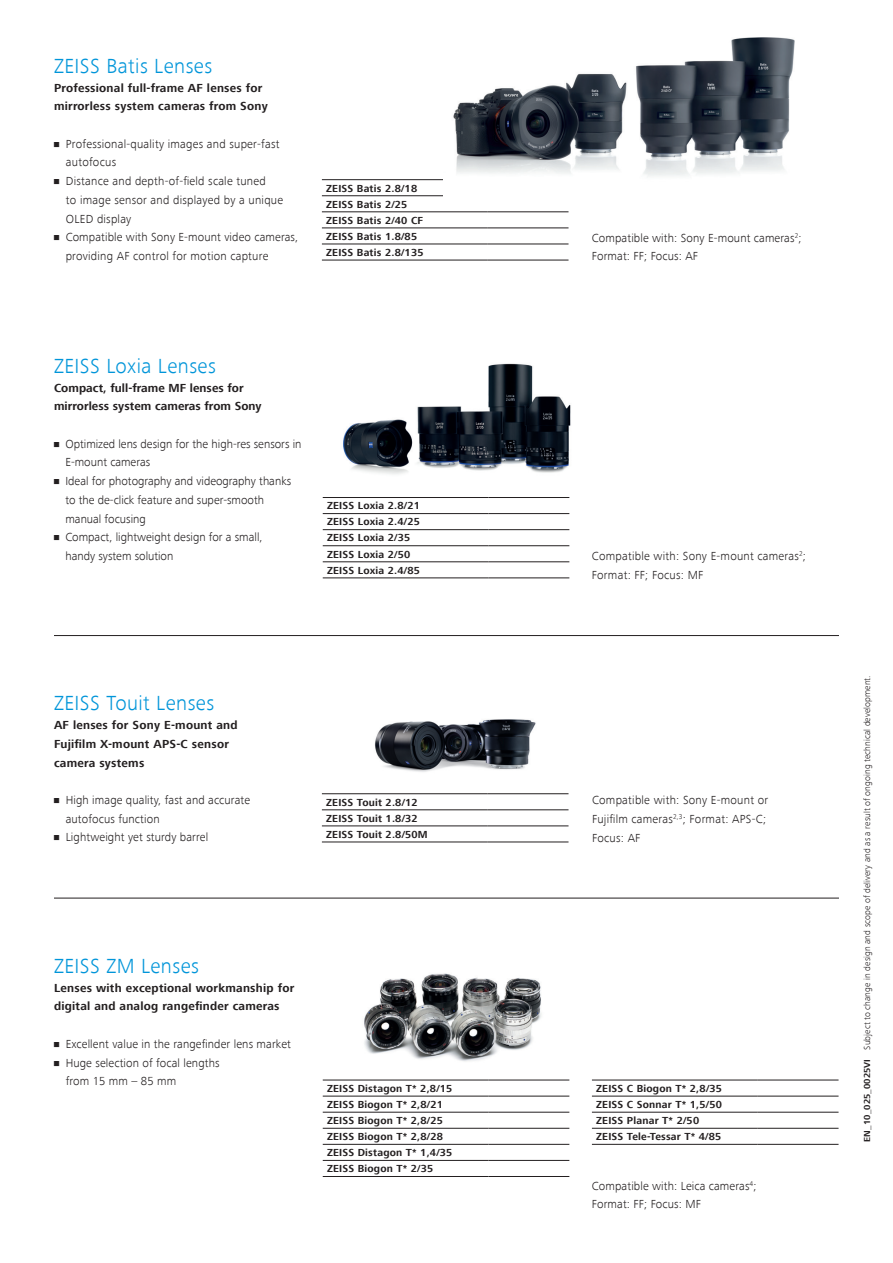
<style>
.page{position:relative;width:893px;height:1263px;background:#fff}
.page>*{position:absolute;margin:0;border:0;box-sizing:border-box;transform-origin:0 0}
.t1{font:300 21px "ZEISS Frutiger Next W1 G";letter-spacing:.02em;color:#0095d9}
.t2{font:300 12px/18.8px "ZEISS Frutiger Next W1 G";letter-spacing:.01em;color:#231f20}
.t3{font:700 12px/18.8px "ZEISS Frutiger Next W1 G";letter-spacing:.02em;color:#231f20}
.t4{font:700 10.5px/16px "ZEISS Frutiger Next W1 G";letter-spacing:.02em;color:#231f20}
.t5{font:300 9px "ZEISS Frutiger Next W1 G";letter-spacing:.01em;color:#231f20}
.s1{font-weight:700}
</style>
<div class="page">
<hr style="left:323px;top:1080px;width:166px;height:1px;background:#231f20">
<hr style="left:489px;top:1080px;width:80px;height:1px;background:#231f20">
<hr style="left:323px;top:1096px;width:166px;height:1px;background:#231f20">
<hr style="left:489px;top:1096px;width:80px;height:1px;background:#231f20">
<hr style="left:323px;top:1112px;width:166px;height:1px;background:#231f20">
<hr style="left:489px;top:1112px;width:80px;height:1px;background:#231f20">
<hr style="left:323px;top:1128px;width:166px;height:1px;background:#231f20">
<hr style="left:489px;top:1128px;width:80px;height:1px;background:#231f20">
<hr style="left:323px;top:1144px;width:166px;height:1px;background:#231f20">
<hr style="left:489px;top:1144px;width:80px;height:1px;background:#231f20">
<hr style="left:323px;top:1160px;width:166px;height:1px;background:#231f20">
<hr style="left:489px;top:1160px;width:80px;height:1px;background:#231f20">
<hr style="left:323px;top:1176px;width:166px;height:1px;background:#231f20">
<hr style="left:489px;top:1176px;width:80px;height:1px;background:#231f20">
<hr style="left:592px;top:1080px;width:166px;height:1px;background:#231f20">
<hr style="left:758px;top:1080px;width:80px;height:1px;background:#231f20">
<hr style="left:592px;top:1096px;width:166px;height:1px;background:#231f20">
<hr style="left:758px;top:1096px;width:80px;height:1px;background:#231f20">
<hr style="left:592px;top:1112px;width:166px;height:1px;background:#231f20">
<hr style="left:758px;top:1112px;width:80px;height:1px;background:#231f20">
<hr style="left:592px;top:1128px;width:166px;height:1px;background:#231f20">
<hr style="left:758px;top:1128px;width:80px;height:1px;background:#231f20">
<hr style="left:592px;top:1144px;width:166px;height:1px;background:#231f20">
<hr style="left:758px;top:1144px;width:80px;height:1px;background:#231f20">
<hr style="left:322px;top:179px;width:166px;height:1px;background:#231f20">
<hr style="left:322px;top:195px;width:166px;height:1px;background:#231f20">
<hr style="left:322px;top:212px;width:166px;height:1px;background:#231f20">
<hr style="left:488px;top:212px;width:80px;height:1px;background:#231f20">
<hr style="left:322px;top:228px;width:166px;height:1px;background:#231f20">
<hr style="left:488px;top:228px;width:80px;height:1px;background:#231f20">
<hr style="left:322px;top:244px;width:166px;height:1px;background:#231f20">
<hr style="left:488px;top:244px;width:80px;height:1px;background:#231f20">
<hr style="left:322px;top:260px;width:166px;height:1px;background:#231f20">
<hr style="left:488px;top:260px;width:80px;height:1px;background:#231f20">
<hr style="left:322px;top:793px;width:166px;height:1px;background:#231f20">
<hr style="left:488px;top:793px;width:80px;height:1px;background:#231f20">
<hr style="left:322px;top:809px;width:166px;height:1px;background:#231f20">
<hr style="left:488px;top:809px;width:80px;height:1px;background:#231f20">
<hr style="left:322px;top:826px;width:166px;height:1px;background:#231f20">
<hr style="left:488px;top:826px;width:80px;height:1px;background:#231f20">
<hr style="left:322px;top:842px;width:166px;height:1px;background:#231f20">
<hr style="left:488px;top:842px;width:80px;height:1px;background:#231f20">
<hr style="left:323px;top:497px;width:166px;height:1px;background:#231f20">
<hr style="left:489px;top:497px;width:80px;height:1px;background:#231f20">
<hr style="left:323px;top:513px;width:166px;height:1px;background:#231f20">
<hr style="left:489px;top:513px;width:80px;height:1px;background:#231f20">
<hr style="left:323px;top:529px;width:166px;height:1px;background:#231f20">
<hr style="left:489px;top:529px;width:80px;height:1px;background:#231f20">
<hr style="left:323px;top:545px;width:166px;height:1px;background:#231f20">
<hr style="left:489px;top:545px;width:80px;height:1px;background:#231f20">
<hr style="left:323px;top:561px;width:166px;height:1px;background:#231f20">
<hr style="left:489px;top:561px;width:80px;height:1px;background:#231f20">
<hr style="left:323px;top:578px;width:166px;height:1px;background:#231f20">
<hr style="left:489px;top:578px;width:80px;height:1px;background:#231f20">
<hr style="left:54px;top:635px;width:785px;height:1px;background:#231f20">
<hr style="left:54px;top:898px;width:785px;height:1px;background:#231f20">
<img style="left:375px;top:719px;width:161px;height:53px">
<img style="left:343px;top:363px;width:228px;height:111px">
<img style="left:364px;top:973px;width:178px;height:89px">
<img style="left:444px;top:37px;width:351px;height:159px">
<h1 class="t1" style="left:54px;top:54px;width:160px">ZEISS Batis Lenses</h1>
<p class="t3" style="left:54px;top:79px;width:215px">Professional full-frame AF lenses for mirrorless system cameras from Sony</p>
<p class="t2" style="left:66px;top:134px;width:215px;text-indent:-12px">• Professional-quality images and super-fast autofocus</p>
<p class="t2" style="left:66px;top:172px;width:219px;text-indent:-12px">• Distance and depth-of-field scale tuned<br>to image sensor and displayed by a unique<br>OLED display</p>
<p class="t2" style="left:66px;top:228px;width:234px;text-indent:-12px">• Compatible with Sony E-mount video cameras, providing AF control for motion capture</p>
<p class="t4" style="left:326px;top:180px;width:99px">ZEISS Batis 2.8/18<br>ZEISS Batis 2/25<br>ZEISS Batis 2/40 CF<br>ZEISS Batis 1.8/85<br>ZEISS Batis 2.8/135</p>
<h1 class="t1" style="left:54px;top:354px;width:163px">ZEISS Loxia Lenses</h1>
<p class="t3" style="left:54px;top:378px;width:209px">Compact, full-frame MF lenses for mirrorless system cameras from Sony</p>
<p class="t2" style="left:65px;top:434px;width:238px;text-indent:-11px">• Optimized lens design for the high-res sensors in<br>E-mount cameras</p>
<p class="t2" style="left:65px;top:472px;width:227px;text-indent:-11px">• Ideal for photography and videography thanks to the de-click feature and super-smooth manual focusing</p>
<p class="t2" style="left:65px;top:528px;width:199px;text-indent:-11px">• Compact, lightweight design for a small, handy system solution</p>
<p class="t4" style="left:327px;top:498px;width:94px">ZEISS Loxia 2.8/21<br>ZEISS Loxia 2.4/25<br>ZEISS Loxia 2/35<br>ZEISS Loxia 2/50<br>ZEISS Loxia 2.4/85</p>
<p class="t2" style="left:592px;top:228px;width:211px">Compatible with: Sony E-mount cameras<sup>2</sup>;<br>Format: FF; Focus: AF</p>
<p class="t2" style="left:592px;top:547px;width:216px">Compatible with: Sony E-mount cameras<sup>2</sup>;<br>Format: FF; Focus: MF</p>
<h1 class="t1" style="left:54px;top:691px;width:162px">ZEISS Touit Lenses</h1>
<p class="t3" style="left:54px;top:716px;width:185px">AF lenses for Sony E-mount and<br>Fujifilm X-mount APS-C sensor camera systems</p>
<p class="t2" style="left:66px;top:791px;width:186px;text-indent:-12px">• High image quality, fast and accurate autofocus function</p>
<p class="t2" style="left:54px;top:828px;width:156px">• Lightweight yet sturdy barrel</p>
<p class="t4" style="left:326px;top:794px;width:103px">ZEISS Touit 2.8/12<br>ZEISS Touit 1.8/32<br>ZEISS Touit 2.8/50M</p>
<p class="t2" style="left:592px;top:791px;width:178px">Compatible with: Sony E-mount or<br>Fujifilm cameras<sup>2,3</sup>; Format: APS-C;<br>Focus: AF</p>
<h1 class="t1" style="left:54px;top:954px;width:146px">ZEISS ZM Lenses</h1>
<p class="t3" style="left:54px;top:978px;width:242px">Lenses with exceptional workmanship for digital and analog rangefinder cameras</p>
<p class="t2" style="left:54px;top:1034px;width:238px">• Excellent value in the rangefinder lens market</p>
<p class="t2" style="left:66px;top:1053px;width:155px;text-indent:-12px">• Huge selection of focal lengths from 15 mm – 85 mm</p>
<p class="t4" style="left:327px;top:1081px;width:127px">ZEISS Distagon T* 2,8/15<br>ZEISS Biogon T* 2,8/21<br>ZEISS Biogon T* 2,8/25<br>ZEISS Biogon T* 2,8/28<br>ZEISS Distagon T* 1,4/35<br>ZEISS Biogon T* 2/35</p>
<p class="t4" style="left:596px;top:1081px;width:127px">ZEISS C Biogon T* 2,8/35<br>ZEISS C Sonnar T* 1,5/50<br>ZEISS Planar T* 2/50<br>ZEISS Tele-Tessar T* 4/85</p>
<p class="t2" style="left:592px;top:1176px;width:166px">Compatible with: Leica cameras<sup>4</sup>;<br>Format: FF; Focus: MF</p>
<p class="t5" style="left:862px;top:1142px;width:468px;rotate:-90deg"><span class="s1">EN_10_025_0025VI</span> Subject to change in design and scope of delivery and as a result of ongoing technical development.</p>
</div>
